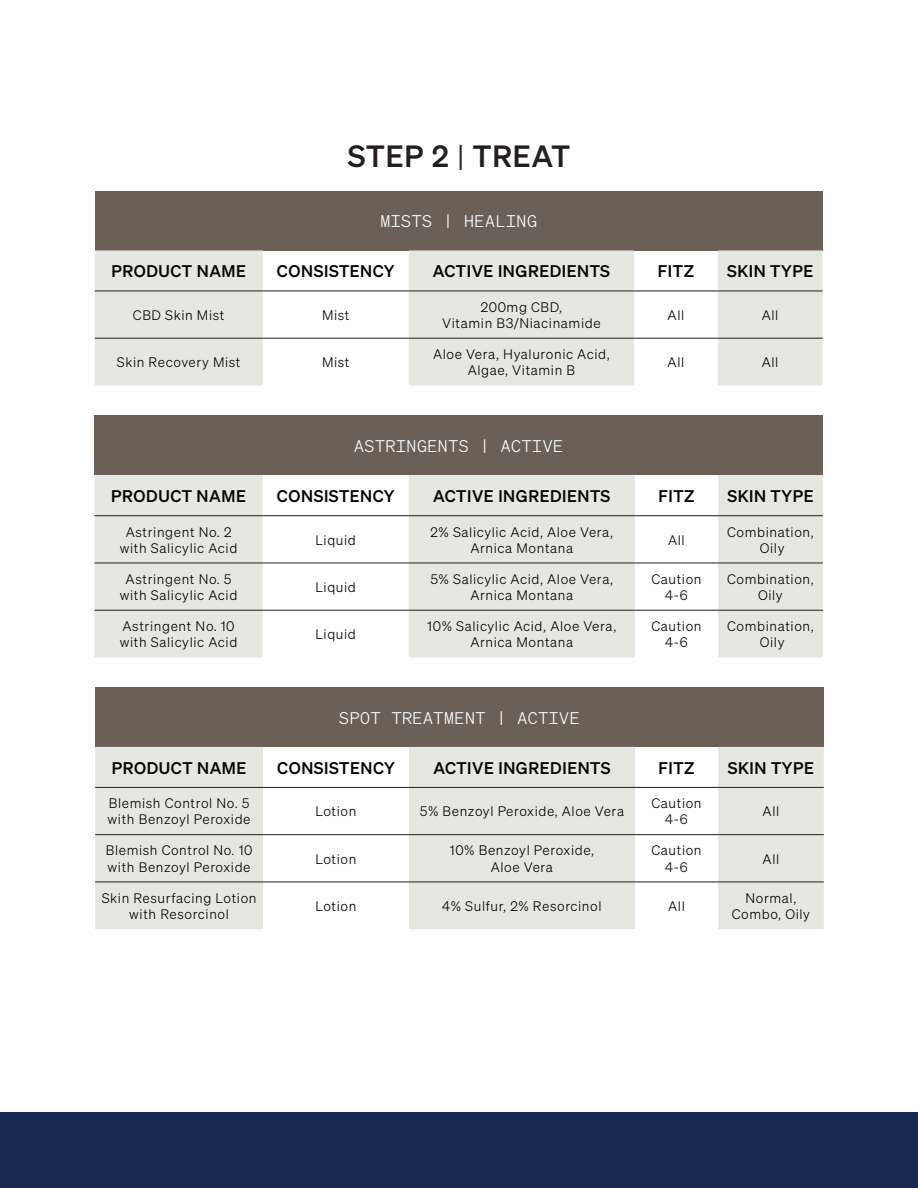
<style>
.page{position:relative;width:918px;height:1188px;background:#fff}
.page>*{position:absolute;margin:0;border:0;box-sizing:border-box;transform-origin:0 0}
.t1{font:30px "Sohne Kraftig";letter-spacing:.035em;color:#231f20}
.t2{font:16.5px "Sohne Kraftig";letter-spacing:.035em;color:#040503}
.t3{font:16.5px "Sohne Mono Leicht";letter-spacing:.035em;color:#fff}
.t4{font:13.5px/16.2px "Sohne Leicht";letter-spacing:.045em;color:#040503;text-align:center}
.s1{font-family:"Sohne Leicht"}
</style>
<div class="page">
<div style="left:0;top:1113px;width:918px;height:75px;background:#172951"></div>
<div style="left:95px;top:191px;width:728px;height:59px;background:#6a6058"></div>
<svg style="left:95px;top:250px;width:728px;height:135px;fill:#e6e7e0"></svg>
<hr style="left:95px;top:338px;width:168px;height:1px;background:#231f20">
<hr style="left:263px;top:338px;width:146px;height:1px;background:#231f20">
<hr style="left:409px;top:338px;width:225px;height:1px;background:#231f20">
<hr style="left:634px;top:338px;width:84px;height:1px;background:#231f20">
<hr style="left:718px;top:338px;width:105px;height:1px;background:#231f20">
<hr style="left:95px;top:291px;width:168px;height:1px;background:#231f20">
<hr style="left:263px;top:291px;width:146px;height:1px;background:#231f20">
<hr style="left:409px;top:291px;width:225px;height:1px;background:#231f20">
<hr style="left:634px;top:291px;width:84px;height:1px;background:#231f20">
<hr style="left:718px;top:291px;width:105px;height:1px;background:#231f20">
<div style="left:94px;top:416px;width:729px;height:59px;background:#6a6058"></div>
<svg style="left:94px;top:475px;width:729px;height:182px;fill:#e6e7e0"></svg>
<hr style="left:94px;top:563px;width:169px;height:1px;background:#231f20">
<hr style="left:263px;top:563px;width:146px;height:1px;background:#231f20">
<hr style="left:409px;top:563px;width:226px;height:1px;background:#231f20">
<hr style="left:635px;top:563px;width:83px;height:1px;background:#231f20">
<hr style="left:718px;top:563px;width:105px;height:1px;background:#231f20">
<hr style="left:94px;top:610px;width:169px;height:1px;background:#231f20">
<hr style="left:263px;top:610px;width:146px;height:1px;background:#231f20">
<hr style="left:409px;top:610px;width:226px;height:1px;background:#231f20">
<hr style="left:635px;top:610px;width:83px;height:1px;background:#231f20">
<hr style="left:718px;top:610px;width:105px;height:1px;background:#231f20">
<hr style="left:94px;top:515px;width:169px;height:1px;background:#231f20">
<hr style="left:263px;top:515px;width:146px;height:1px;background:#231f20">
<hr style="left:409px;top:515px;width:226px;height:1px;background:#231f20">
<hr style="left:635px;top:515px;width:83px;height:1px;background:#231f20">
<hr style="left:718px;top:515px;width:105px;height:1px;background:#231f20">
<div style="left:95px;top:687px;width:729px;height:60px;background:#6a6058"></div>
<svg style="left:95px;top:747px;width:729px;height:182px;fill:#e6e7e0"></svg>
<hr style="left:95px;top:834px;width:168px;height:1px;background:#231f20">
<hr style="left:263px;top:834px;width:146px;height:1px;background:#231f20">
<hr style="left:409px;top:834px;width:226px;height:1px;background:#231f20">
<hr style="left:635px;top:834px;width:83px;height:1px;background:#231f20">
<hr style="left:718px;top:834px;width:106px;height:1px;background:#231f20">
<hr style="left:95px;top:882px;width:168px;height:1px;background:#231f20">
<hr style="left:263px;top:882px;width:146px;height:1px;background:#231f20">
<hr style="left:409px;top:882px;width:226px;height:1px;background:#231f20">
<hr style="left:635px;top:882px;width:83px;height:1px;background:#231f20">
<hr style="left:718px;top:882px;width:106px;height:1px;background:#231f20">
<hr style="left:95px;top:787px;width:168px;height:1px;background:#231f20">
<hr style="left:263px;top:787px;width:146px;height:1px;background:#231f20">
<hr style="left:409px;top:787px;width:226px;height:1px;background:#231f20">
<hr style="left:635px;top:787px;width:83px;height:1px;background:#231f20">
<hr style="left:718px;top:787px;width:106px;height:1px;background:#231f20">
<p class="t1" style="left:348px;top:138px;width:224px">STEP 2 <span class="s1">|</span> TREAT</p>
<p class="t3" style="left:380px;top:211px;width:158px">MISTS | HEALING</p>
<p class="t2" style="left:111px;top:261px;width:136px">PRODUCT NAME</p>
<p class="t2" style="left:277px;top:261px;width:119px">CONSISTENCY</p>
<p class="t2" style="left:433px;top:261px;width:179px">ACTIVE INGREDIENTS</p>
<p class="t2" style="left:658px;top:261px;width:38px">FITZ</p>
<p class="t2" style="left:727px;top:261px;width:88px">SKIN TYPE</p>
<p class="t4" style="left:133px;top:307px;width:93px">CBD Skin Mist</p>
<p class="t4" style="left:322px;top:307px;width:29px">Mist</p>
<p class="t4" style="left:481px;top:299px;width:83px">200mg CBD,</p>
<p class="t4" style="left:442px;top:315px;width:160px">Vitamin B3/Niacinamide</p>
<p class="t4" style="left:668px;top:307px;width:18px">All</p>
<p class="t4" style="left:762px;top:307px;width:18px">All</p>
<p class="t4" style="left:117px;top:354px;width:125px">Skin Recovery Mist</p>
<p class="t4" style="left:322px;top:354px;width:29px">Mist</p>
<p class="t4" style="left:433px;top:346px;width:178px">Aloe Vera, Hyaluronic Acid,<br>Algae, Vitamin B</p>
<p class="t4" style="left:668px;top:354px;width:18px">All</p>
<p class="t4" style="left:762px;top:354px;width:18px">All</p>
<p class="t3" style="left:354px;top:436px;width:210px">ASTRINGENTS | ACTIVE</p>
<p class="t2" style="left:111px;top:486px;width:136px">PRODUCT NAME</p>
<p class="t2" style="left:277px;top:486px;width:119px">CONSISTENCY</p>
<p class="t2" style="left:433px;top:486px;width:179px">ACTIVE INGREDIENTS</p>
<p class="t2" style="left:658px;top:486px;width:38px">FITZ</p>
<p class="t2" style="left:727px;top:486px;width:88px">SKIN TYPE</p>
<p class="t4" style="left:120px;top:523px;width:119px">Astringent No. 2 with Salicylic Acid</p>
<p class="t4" style="left:316px;top:532px;width:42px">Liquid</p>
<p class="t4" style="left:430px;top:523px;width:184px">2% Salicylic Acid, Aloe Vera,<br>Arnica Montana</p>
<p class="t4" style="left:668px;top:532px;width:18px">All</p>
<p class="t4" style="left:727px;top:523px;width:88px">Combination,</p>
<p class="t4" style="left:760px;top:540px;width:26px">Oily</p>
<p class="t4" style="left:120px;top:571px;width:119px">Astringent No. 5 with Salicylic Acid</p>
<p class="t4" style="left:316px;top:579px;width:42px">Liquid</p>
<p class="t4" style="left:430px;top:571px;width:184px">5% Salicylic Acid, Aloe Vera,<br>Arnica Montana</p>
<p class="t4" style="left:651px;top:571px;width:52px">Caution<br>4-6</p>
<p class="t4" style="left:727px;top:571px;width:88px">Combination,</p>
<p class="t4" style="left:758px;top:587px;width:26px">Oily</p>
<p class="t4" style="left:120px;top:618px;width:119px;text-align:left">Astringent No. 10 with Salicylic Acid</p>
<p class="t4" style="left:316px;top:626px;width:42px">Liquid</p>
<p class="t4" style="left:427px;top:618px;width:191px">10% Salicylic Acid, Aloe Vera,<br>Arnica Montana</p>
<p class="t4" style="left:651px;top:618px;width:52px">Caution<br>4-6</p>
<p class="t4" style="left:727px;top:618px;width:88px">Combination,</p>
<p class="t4" style="left:760px;top:634px;width:26px">Oily</p>
<p class="t3" style="left:339px;top:708px;width:242px">SPOT TREATMENT | ACTIVE</p>
<p class="t2" style="left:112px;top:757px;width:136px">PRODUCT NAME</p>
<p class="t2" style="left:277px;top:757px;width:119px">CONSISTENCY</p>
<p class="t2" style="left:433px;top:757px;width:179px">ACTIVE INGREDIENTS</p>
<p class="t2" style="left:658px;top:757px;width:38px">FITZ</p>
<p class="t2" style="left:728px;top:757px;width:88px">SKIN TYPE</p>
<p class="t4" style="left:108px;top:795px;width:144px;text-align:left">Blemish Control No. 5 with Benzoyl Peroxide</p>
<p class="t4" style="left:316px;top:803px;width:42px">Lotion</p>
<p class="t4" style="left:420px;top:803px;width:206px">5% Benzoyl Peroxide, Aloe Vera</p>
<p class="t4" style="left:651px;top:795px;width:52px">Caution<br>4-6</p>
<p class="t4" style="left:763px;top:803px;width:18px">All</p>
<p class="t4" style="left:106px;top:842px;width:148px;text-align:left">Blemish Control No. 10 with Benzoyl Peroxide</p>
<p class="t4" style="left:316px;top:850px;width:42px">Lotion</p>
<p class="t4" style="left:450px;top:842px;width:146px">10% Benzoyl Peroxide,</p>
<p class="t4" style="left:491px;top:859px;width:64px">Aloe Vera</p>
<p class="t4" style="left:651px;top:842px;width:52px">Caution<br>4-6</p>
<p class="t4" style="left:763px;top:850px;width:18px">All</p>
<p class="t4" style="left:102px;top:890px;width:156px">Skin Resurfacing Lotion with Resorcinol</p>
<p class="t4" style="left:316px;top:898px;width:42px">Lotion</p>
<p class="t4" style="left:442px;top:898px;width:161px">4% Sulfur, 2% Resorcinol</p>
<p class="t4" style="left:668px;top:898px;width:18px">All</p>
<p class="t4" style="left:732px;top:890px;width:80px">Normal,<br>Combo, Oily</p>
</div>
